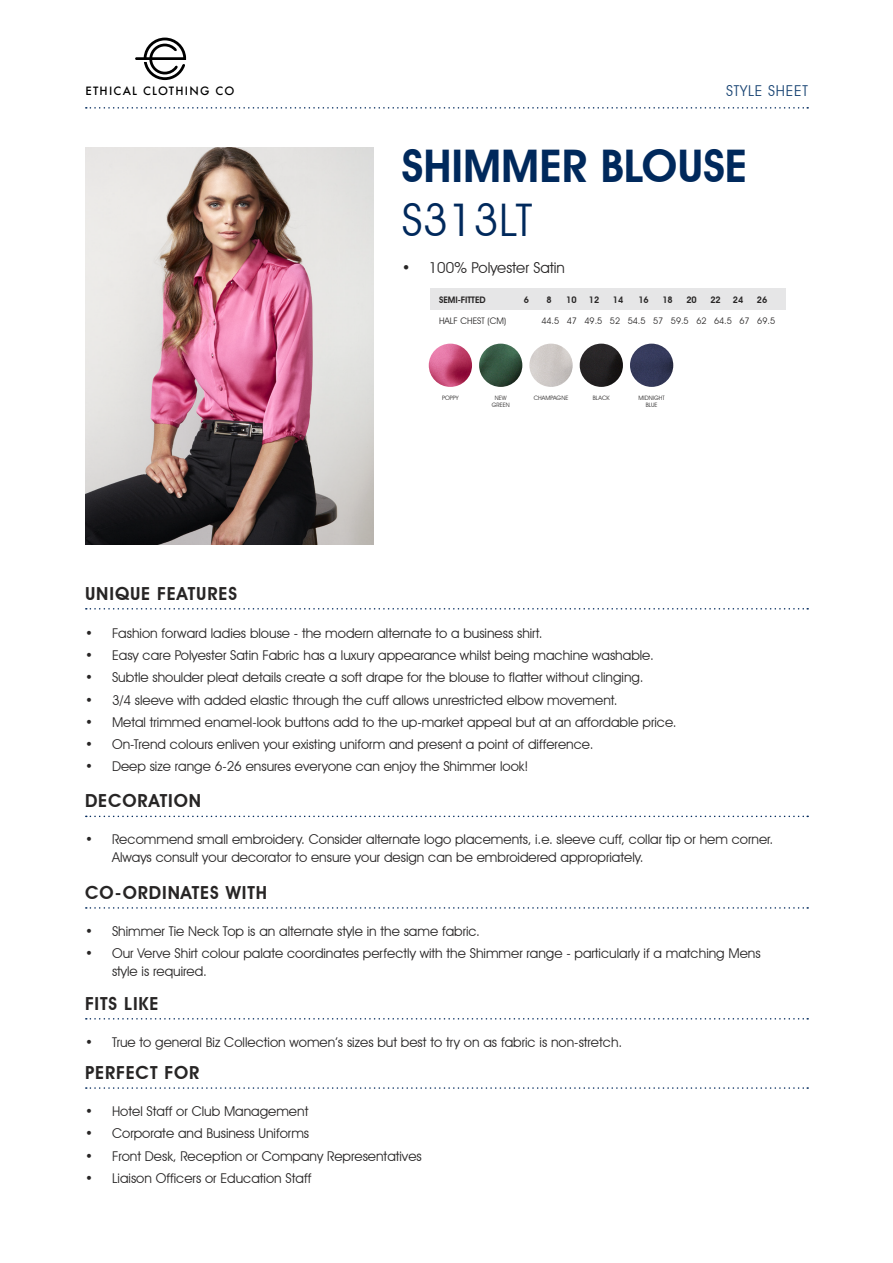
<style>
.page{position:relative;width:893px;height:1263px;background:#fff}
.page>*{position:absolute;margin:0;border:0;box-sizing:border-box;transform-origin:0 0}
.t1{font:600 45px "Avant Garde IT Cby BT";color:#00295c}
.t2{font:45px "Avant Garde IT Cby BT";color:#00295c}
.t3{font:600 18px "Avant Garde IT Cby BT";letter-spacing:.05em;color:#272525}
.t4{font:15px "Avant Garde IT Cby BT";color:#272525}
.t5{font:15px "Avant Garde IT Cby BT";letter-spacing:.05em;color:#1a4574}
.t6{font:13.5px/18px "Avant Garde IT Cby BT";color:#272525}
.t7{font:500 11.1px "Futura";letter-spacing:.11em;color:#000}
.t8{font:9px "Avant Garde IT Cby BT";color:#272525}
.t9{font:600 9px "Avant Garde IT Cby BT";color:#272525}
.t10{font:6px/7.2px "Avant Garde IT Cby BT";color:#272525;text-align:center}
</style>
<div class="page">
<div style="left:431px;top:288px;width:355px;height:22px;background:#e6e6e7"></div>
<img style="left:85px;top:147px;width:288px;height:397px">
<svg style="left:86px;top:107px;width:722px;height:2px"></svg>
<svg style="left:86px;top:608px;width:722px;height:1px"></svg>
<svg style="left:86px;top:816px;width:722px;height:1px"></svg>
<svg style="left:86px;top:907px;width:722px;height:2px"></svg>
<svg style="left:86px;top:1018px;width:722px;height:1px"></svg>
<svg style="left:86px;top:1087px;width:722px;height:2px"></svg>
<img style="left:429px;top:344px;width:43px;height:43px;border-radius:22px">
<img style="left:479px;top:344px;width:43px;height:43px;border-radius:22px">
<img style="left:529px;top:344px;width:44px;height:43px;border-radius:22px">
<img style="left:580px;top:344px;width:43px;height:43px;border-radius:22px">
<img style="left:630px;top:344px;width:43px;height:43px;border-radius:22px">
<svg style="left:135px;top:38px;width:51px;height:42px"></svg>
<p class="t7" style="left:85px;top:83px;width:150px">ETHICAL CLOTHING CO</p>
<h2 class="t3" style="left:85px;top:583px;width:154px">UNIQUE FEATURES</h2>
<p class="t5" style="left:726px;top:82px;width:83px">STYLE SHEET</p>
<h1 class="t1" style="left:402px;top:139px;width:347px">SHIMMER BLOUSE</h1>
<h1 class="t2" style="left:402px;top:192px;width:132px">S313LT</h1>
<p class="t4" style="left:402px;top:258px;width:165px">• 100% Polyester Satin</p>
<p class="t9" style="left:439px;top:294px;width:48px">SEMI-FITTED</p>
<p class="t9" style="left:524px;top:294px;width:7px">6</p>
<p class="t9" style="left:546px;top:294px;width:7px">8</p>
<p class="t9" style="left:566px;top:294px;width:12px">10</p>
<p class="t9" style="left:589px;top:294px;width:12px">12</p>
<p class="t9" style="left:613px;top:294px;width:12px">14</p>
<p class="t9" style="left:638px;top:294px;width:12px">16</p>
<p class="t9" style="left:662px;top:294px;width:12px">18</p>
<p class="t9" style="left:686px;top:294px;width:12px">20</p>
<p class="t9" style="left:710px;top:294px;width:12px">22</p>
<p class="t9" style="left:733px;top:294px;width:12px">24</p>
<p class="t9" style="left:757px;top:294px;width:12px">26</p>
<p class="t8" style="left:439px;top:315px;width:69px">HALF CHEST (CM)</p>
<p class="t8" style="left:541px;top:315px;width:235px">44.5 47 49.5 52 54.5 57 59.5 62 64.5 67 69.5</p>
<p class="t10" style="left:442px;top:394px;width:18px">POPPY</p>
<p class="t10" style="left:593px;top:394px;width:18px">BLACK</p>
<p class="t10" style="left:639px;top:394px;width:27px">MIDNIGHT<br>BLUE</p>
<p class="t10" style="left:495px;top:394px;width:13px">NEW</p>
<p class="t10" style="left:534px;top:394px;width:36px">CHAMPAGNE</p>
<p class="t10" style="left:492px;top:401px;width:20px">GREEN</p>
<p class="t6" style="left:85px;top:624px;width:459px">• Fashion forward ladies blouse - the modern alternate to a business shirt.</p>
<p class="t6" style="left:85px;top:646px;width:570px">• Easy care Polyester Satin Fabric has a luxury appearance whilst being machine washable.</p>
<p class="t6" style="left:85px;top:668px;width:560px">• Subtle shoulder pleat details create a soft drape for the blouse to flatter without clinging.</p>
<p class="t6" style="left:85px;top:691px;width:534px">• 3/4 sleeve with added elastic through the cuff allows unrestricted elbow movement.</p>
<p class="t6" style="left:85px;top:713px;width:593px">• Metal trimmed enamel-look buttons add to the up-market appeal but at an affordable price.</p>
<p class="t6" style="left:85px;top:735px;width:510px">• On-Trend colours enliven your existing uniform and present a point of difference.</p>
<p class="t6" style="left:85px;top:757px;width:445px">• Deep size range 6-26 ensures everyone can enjoy the Shimmer look!</p>
<h2 class="t3" style="left:85px;top:790px;width:118px">DECORATION</h2>
<p class="t6" style="left:112px;top:830px;width:663px;text-indent:-27px">• Recommend small embroidery. Consider alternate logo placements, i.e. sleeve cuff, collar tip or hem corner.<br>Always consult your decorator to ensure your design can be embroidered appropriately.</p>
<h2 class="t3" style="left:85px;top:882px;width:184px">CO-ORDINATES WITH</h2>
<p class="t6" style="left:85px;top:922px;width:397px">• Shimmer Tie Neck Top is an alternate style in the same fabric.</p>
<p class="t6" style="left:112px;top:944px;width:650px;text-indent:-27px">• Our Verve Shirt colour palate coordinates perfectly with the Shimmer range - particularly if a matching Mens style is required.</p>
<h2 class="t3" style="left:85px;top:992px;width:75px">FITS LIKE</h2>
<p class="t6" style="left:85px;top:1033px;width:539px">• True to general Biz Collection women’s sizes but best to try on as fabric is non-stretch.</p>
<h2 class="t3" style="left:85px;top:1062px;width:116px">PERFECT FOR</h2>
<p class="t6" style="left:85px;top:1102px;width:225px">• Hotel Staff or Club Management</p>
<p class="t6" style="left:85px;top:1124px;width:226px">• Corporate and Business Uniforms</p>
<p class="t6" style="left:85px;top:1146px;width:338px">• Front Desk, Reception or Company Representatives</p>
<p class="t6" style="left:85px;top:1169px;width:228px">• Liaison Officers or Education Staff</p>
</div>
